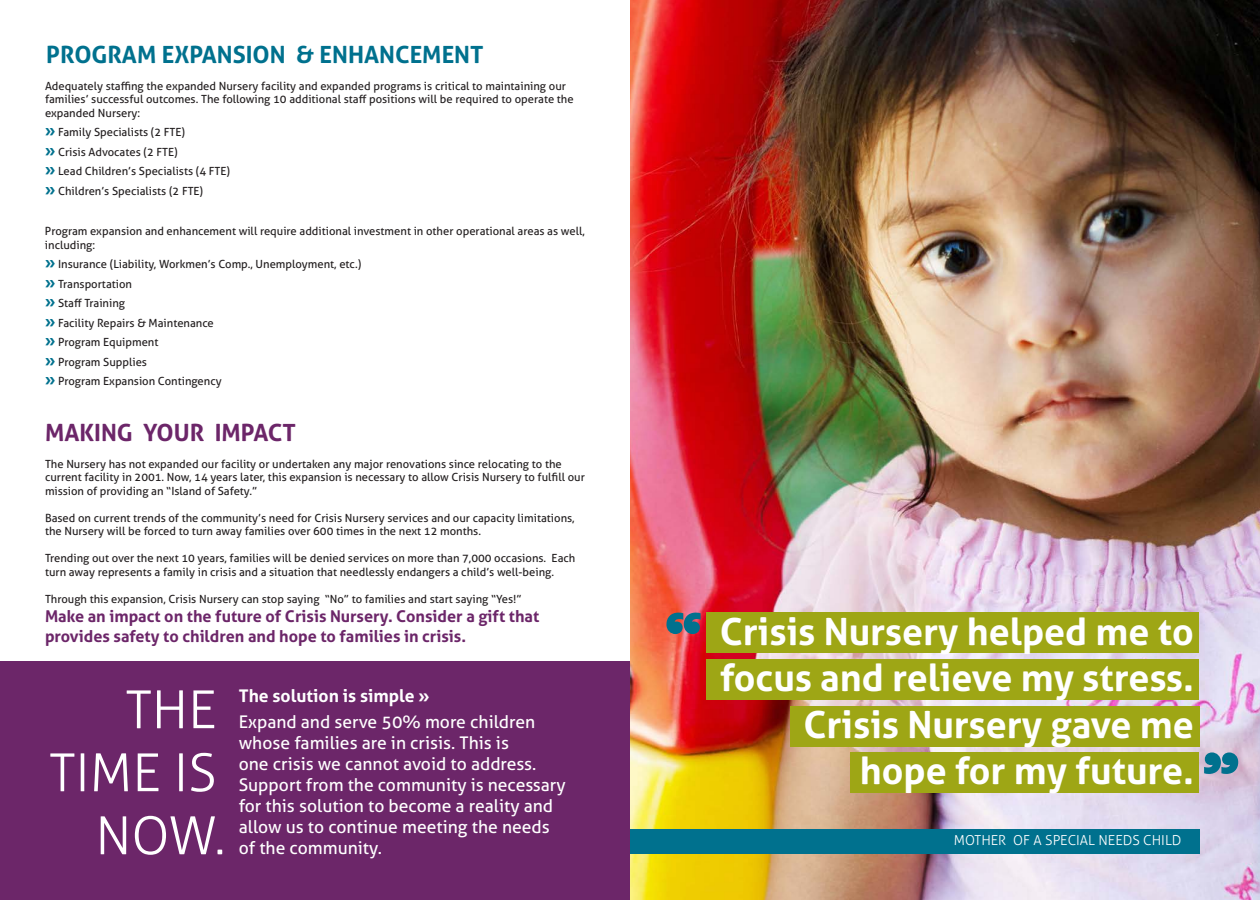
<style>
.page{position:relative;width:1260px;height:900px;background:#fff}
.page>*{position:absolute;margin:0;border:0;box-sizing:border-box;transform-origin:0 0}
.t1{font:300 52.5px "Aller";color:#fff}
.t2{font:700 37.5px/46.2px "Aller";color:#fff;text-align:right}
.t3{font:700 23.75px "Aller";color:#00718e}
.t4{font:700 23.75px "Aller";color:#6c2669}
.t5{font:17.5px/21px "Aller";color:#fff}
.t6{font:700 17.5px "Aller";color:#fff}
.t7{font:700 16.25px/19.5px "Aller";color:#6c2669}
.t8{font:300 13.75px "Aller";color:#fff}
.t9{font:11.25px/13.5px "Aller";color:#231f20}
.s1{font-weight:700;font-size:16.25px;color:#00718e}
</style>
<div class="page">
<div style="left:0;top:661px;width:647px;height:239px;background:#6c2669"></div>
<img style="left:630px;top:0;width:630px;height:900px">
<div style="left:707px;top:613px;width:492px;height:40px;background:#9ea615"></div>
<div style="left:707px;top:659px;width:492px;height:41px;background:#9ea615"></div>
<div style="left:790px;top:706px;width:409px;height:41px;background:#9ea615"></div>
<div style="left:851px;top:752px;width:348px;height:41px;background:#9ea615"></div>
<div style="left:630px;top:830px;width:569px;height:24px;background:#00718e"></div>
<svg style="left:666px;top:613px;width:35px;height:21px"></svg>
<svg style="left:1204px;top:752px;width:34px;height:22px"></svg>
<p class="t3" style="left:46px;top:39px;width:439px">PROGRAM EXPANSION &amp; ENHANCEMENT</p>
<p class="t9" style="left:45px;top:79px;width:530px">Adequately staffing the expanded Nursery facility and expanded programs is critical to maintaining our families’ successful outcomes. The following 10 additional staff positions will be required to operate the expanded Nursery:</p>
<p class="t9" style="left:45px;top:125px;width:142px"><span class="s1">»</span> Family Specialists (2 FTE)</p>
<p class="t9" style="left:45px;top:145px;width:134px"><span class="s1">»</span> Crisis Advocates (2 FTE)</p>
<p class="t9" style="left:45px;top:164px;width:187px"><span class="s1">»</span> Lead Children’s Specialists (4 FTE)</p>
<p class="t9" style="left:45px;top:184px;width:160px"><span class="s1">»</span> Children’s Specialists (2 FTE)</p>
<p class="t9" style="left:45px;top:224px;width:541px">Program expansion and enhancement will require additional investment in other operational areas as well, including:</p>
<p class="t9" style="left:45px;top:257px;width:318px"><span class="s1">»</span> Insurance (Liability, Workmen’s Comp., Unemployment, etc.)</p>
<p class="t9" style="left:45px;top:277px;width:89px"><span class="s1">»</span> Transportation</p>
<p class="t9" style="left:45px;top:296px;width:82px"><span class="s1">»</span> Staff Training</p>
<p class="t9" style="left:45px;top:316px;width:170px"><span class="s1">»</span> Facility Repairs &amp; Maintenance</p>
<p class="t9" style="left:45px;top:335px;width:115px"><span class="s1">»</span> Program Equipment</p>
<p class="t9" style="left:45px;top:355px;width:104px"><span class="s1">»</span> Program Supplies</p>
<p class="t9" style="left:45px;top:374px;width:178px"><span class="s1">»</span> Program Expansion Contingency</p>
<p class="t4" style="left:45px;top:417px;width:253px">MAKING YOUR IMPACT</p>
<p class="t9" style="left:45px;top:457px;width:541px">The Nursery has not expanded our facility or undertaken any major renovations since relocating to the current facility in 2001. Now, 14 years later, this expansion is necessary to allow Crisis Nursery to fulfill our mission of providing an “Island of Safety.”</p>
<p class="t9" style="left:45px;top:511px;width:531px">Based on current trends of the community’s need for Crisis Nursery services and our capacity limitations, the Nursery will be forced to turn away families over 600 times in the next 12 months.</p>
<p class="t9" style="left:45px;top:551px;width:532px">Trending out over the next 10 years, families will be denied services on more than 7,000 occasions. Each turn away represents a family in crisis and a situation that needlessly endangers a child’s well-being.</p>
<p class="t9" style="left:45px;top:592px;width:478px">Through this expansion, Crisis Nursery can stop saying “No” to families and start saying “Yes!”</p>
<p class="t7" style="left:45px;top:606px;width:496px">Make an impact on the future of Crisis Nursery. Consider a gift that provides safety to children and hope to families in crisis.</p>
<p class="t1" style="left:126px;top:678px;width:92px">THE</p>
<p class="t1" style="left:49px;top:741px;width:169px">TIME IS</p>
<p class="t1" style="left:95px;top:804px;width:131px">NOW.</p>
<p class="t6" style="left:239px;top:685px;width:193px">The solution is simple »</p>
<p class="t5" style="left:239px;top:712px;width:328px">Expand and serve 50% more children whose families are in crisis. This is<br>one crisis we cannot avoid to address.<br>Support from the community is necessary for this solution to become a reality and allow us to continue meeting the needs of the community.</p>
<p class="t2" style="left:720px;top:609px;width:476px">Crisis Nursery helped me to focus and relieve my stress.<br>Crisis Nursery gave me hope for my future.</p>
<p class="t8" style="left:954px;top:832px;width:229px">MOTHER OF A SPECIAL NEEDS CHILD</p>
</div>
